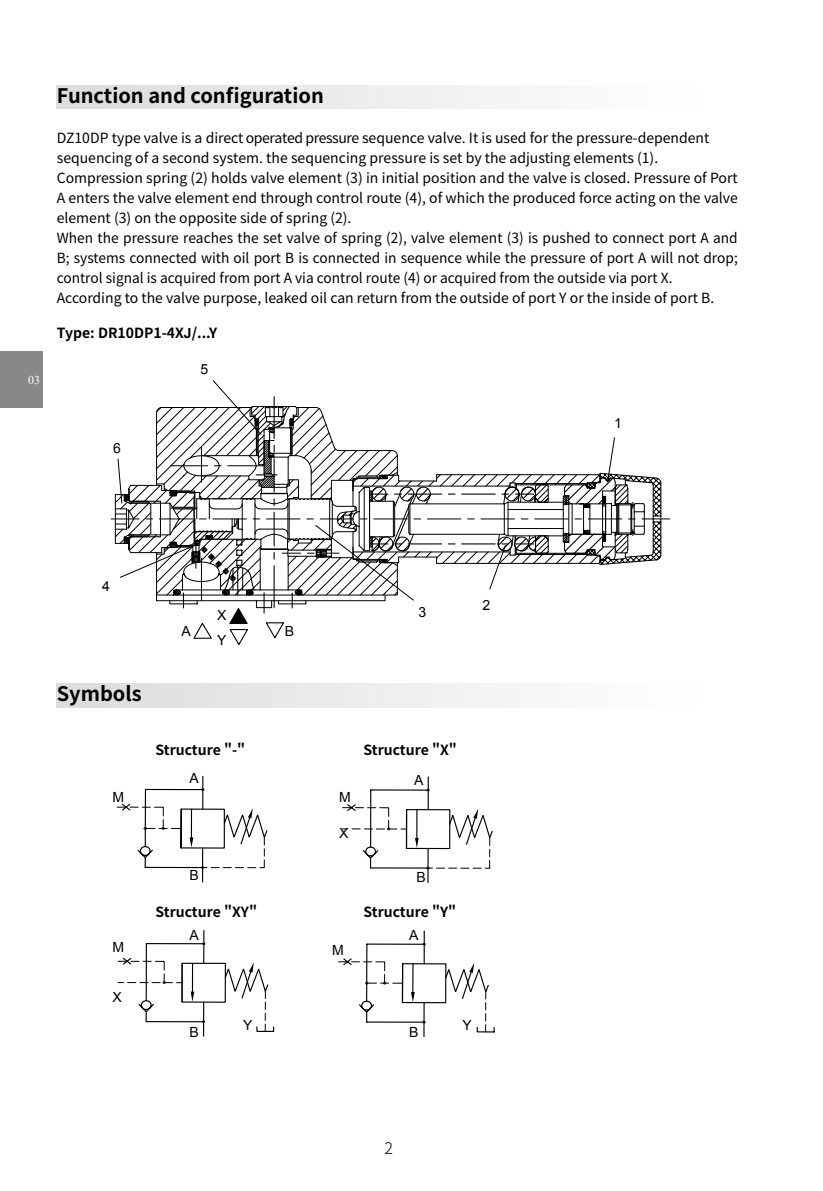
<style>
.page{position:relative;width:823px;height:1191px;background:#fff}
.page>*{position:absolute;margin:0;border:0;box-sizing:border-box;transform-origin:0 0}
.t1{font:700 20px "Noto Sans Hans";color:#000}
.t2{font:300 16px "Noto Sans Hans";color:#000}
.t3{font:14px/20px "Noto Sans Hans";color:#000}
.t4{font:700 14px "Noto Sans Hans";color:#000}
.t5{font:14px/24.8px "Arial";color:#000}
.t6{font:12px "Times New Roman";color:#fff}
.s1{font-family:"Arial"}
</style>
<div class="page">
<div style="left:0;top:351px;width:43px;height:57px;background:#888"></div>
<svg style="left:114px;top:380px;width:547px;height:265px"></svg>
<svg style="left:116px;top:775px;width:152px;height:108px"></svg>
<svg style="left:342px;top:776px;width:151px;height:107px"></svg>
<svg style="left:117px;top:930px;width:157px;height:107px"></svg>
<svg style="left:338px;top:930px;width:157px;height:107px"></svg>
<div style="left:57px;top:683px;width:652px;height:24px;background:linear-gradient(to right,#dbdcdc,#fff)"></div>
<div style="left:57px;top:85px;width:652px;height:24px;background:linear-gradient(to right,#dbdcdc,#fff)"></div>
<p class="t6" style="left:28px;top:372px;width:13px">03</p>
<h1 class="t1" style="left:57px;top:84px;width:268px">Function and configuration</h1>
<p class="t3" style="left:57px;top:128px;width:682px">DZ10DP type valve is a direct operated pressure sequence valve. It is used for the pressure-dependent sequencing of a second system. the sequencing pressure is set by the adjusting elements (1).<br>Compression spring (2) holds valve element (3) in initial position and the valve is closed. Pressure of Port A enters the valve element end through control route (4), of which the produced force acting on the valve element (3) on the opposite side of spring (2).<br>When the pressure reaches the set valve of spring (2), valve element (3) is pushed to connect port A and B; systems connected with oil port B is connected in sequence while the pressure of port A will not drop; control signal is acquired from port A via control route (4) or acquired from the outside via port X.<br>According to the valve purpose, leaked oil can return from the outside of port Y or the inside of port B.</p>
<p class="t4" style="left:57px;top:325px;width:162px">Type: DR10DP1-4X<span class="s1">J</span>/...Y</p>
<p class="t5" style="left:113px;top:435px;width:9px">6</p>
<p class="t5" style="left:200px;top:357px;width:9px">5</p>
<p class="t5" style="left:613px;top:411px;width:9px">1</p>
<p class="t5" style="left:102px;top:573px;width:9px">4</p>
<p class="t5" style="left:181px;top:619px;width:11px">A</p>
<p class="t5" style="left:217px;top:603px;width:11px">X<br>Y</p>
<p class="t5" style="left:284px;top:619px;width:11px">B</p>
<p class="t5" style="left:418px;top:599px;width:9px">3</p>
<p class="t5" style="left:482px;top:592px;width:9px">2</p>
<h1 class="t1" style="left:57px;top:682px;width:86px">Symbols</h1>
<p class="t5" style="left:112px;top:784px;width:13px">M</p>
<p class="t5" style="left:112px;top:935px;width:13px">M</p>
<p class="t5" style="left:112px;top:984px;width:11px">X</p>
<p class="t4" style="left:155px;top:742px;width:91px">Structure "-"</p>
<p class="t4" style="left:363px;top:742px;width:95px">Structure "X"</p>
<p class="t5" style="left:189px;top:766px;width:11px">A</p>
<p class="t5" style="left:414px;top:768px;width:11px">A</p>
<p class="t5" style="left:339px;top:784px;width:13px">M</p>
<p class="t5" style="left:339px;top:820px;width:11px">X</p>
<p class="t5" style="left:189px;top:863px;width:11px">B</p>
<p class="t5" style="left:416px;top:865px;width:11px">B</p>
<p class="t4" style="left:155px;top:904px;width:103px">Structure "XY"</p>
<p class="t4" style="left:363px;top:904px;width:94px">Structure "Y"</p>
<p class="t5" style="left:189px;top:922px;width:11px">A</p>
<p class="t5" style="left:189px;top:1020px;width:11px">B</p>
<p class="t5" style="left:243px;top:1013px;width:11px">Y</p>
<p class="t5" style="left:332px;top:937px;width:13px">M</p>
<p class="t5" style="left:409px;top:922px;width:11px">A</p>
<p class="t5" style="left:409px;top:1020px;width:11px">B</p>
<p class="t5" style="left:462px;top:1013px;width:11px">Y</p>
<p class="t2" style="left:384px;top:1139px;width:10px">2</p>
</div>
